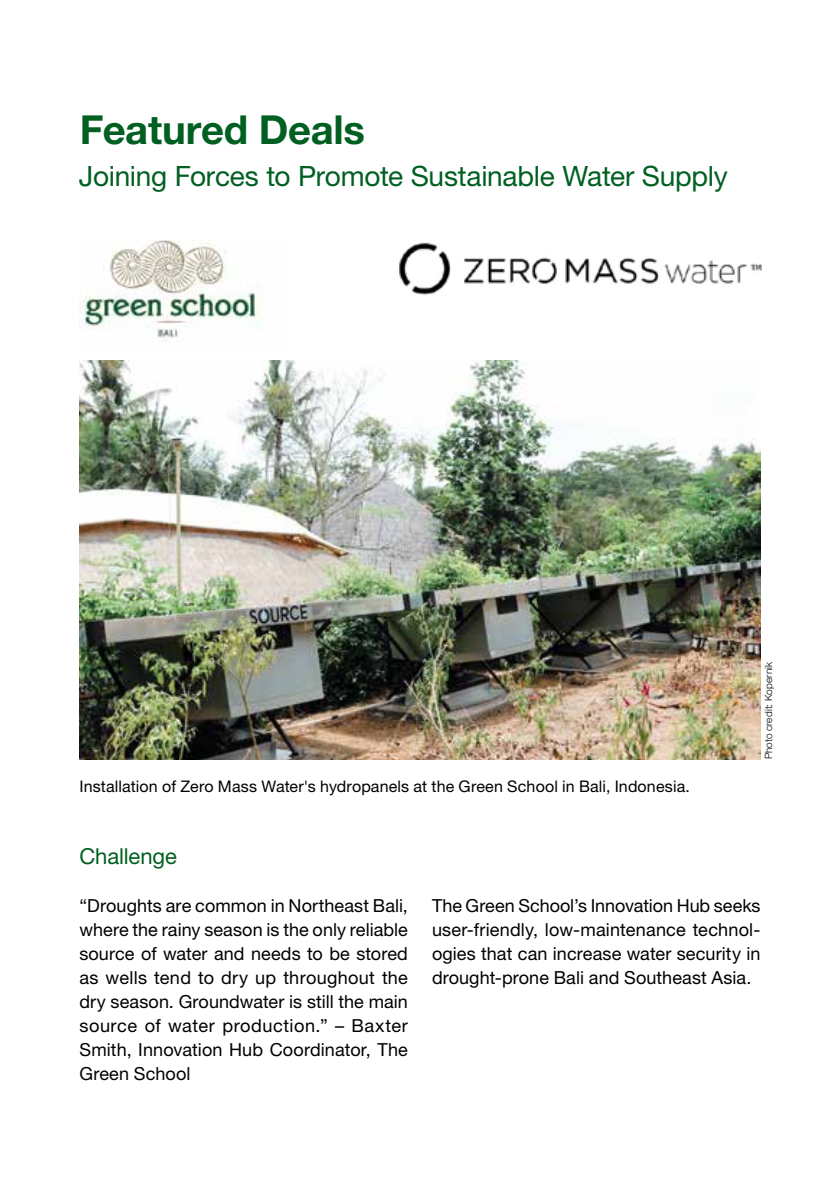
<style>
.page{position:relative;width:840px;height:1191px;background:#fff}
.page>*{position:absolute;margin:0;border:0;box-sizing:border-box;transform-origin:0 0}
.t1{font:700 40px "Helvetica Neue LT Std";letter-spacing:-.005em;color:#005f21}
.t2{font:28px "Helvetica Neue LT Std";letter-spacing:-.01em;color:#005f21}
.t3{font:22px "Helvetica Neue LT Std";letter-spacing:-.005em;color:#005f21}
.t4{font:18px/24px "Helvetica Neue LT Std";letter-spacing:.005em;color:#000;text-align:justify}
.t5{font:16px "Helvetica Neue LT Std";letter-spacing:.005em;color:#000}
.t6{font:300 10px "Helvetica Neue LT Std";letter-spacing:.015em;color:#000}
</style>
<div class="page">
<img style="left:399px;top:242px;width:363px;height:53px">
<img style="left:79px;top:240px;width:183px;height:101px">
<img style="left:79px;top:360px;width:681px;height:400px">
<h1 class="t1" style="left:80px;top:105px;width:286px">Featured Deals</h1>
<h2 class="t2" style="left:79px;top:159px;width:650px">Joining Forces to Promote Sustainable Water Supply</h2>
<p class="t5" style="left:79px;top:777px;width:611px">Installation of Zero Mass Water's hydropanels at the Green School in Bali, Indonesia.</p>
<p class="t6" style="left:762px;top:759px;width:99px;rotate:-90deg">Photo credit: Kopernik</p>
<p class="t3" style="left:79px;top:843px;width:99px">Challenge</p>
<p class="t4" style="left:79px;top:893px;width:330px">“Droughts are common in Northeast Bali, where the rainy season is the only reliable source of water and needs to be stored as wells tend to dry up throughout the dry season. Groundwater is still the main source of water production.” – Baxter Smith, Innovation Hub Coordinator, The Green School</p>
<p class="t4" style="left:432px;top:893px;width:330px">The Green School’s Innovation Hub seeks user-friendly, low-maintenance technol&shy;ogies that can increase water security in drought-prone Bali and Southeast Asia.</p>
</div>
